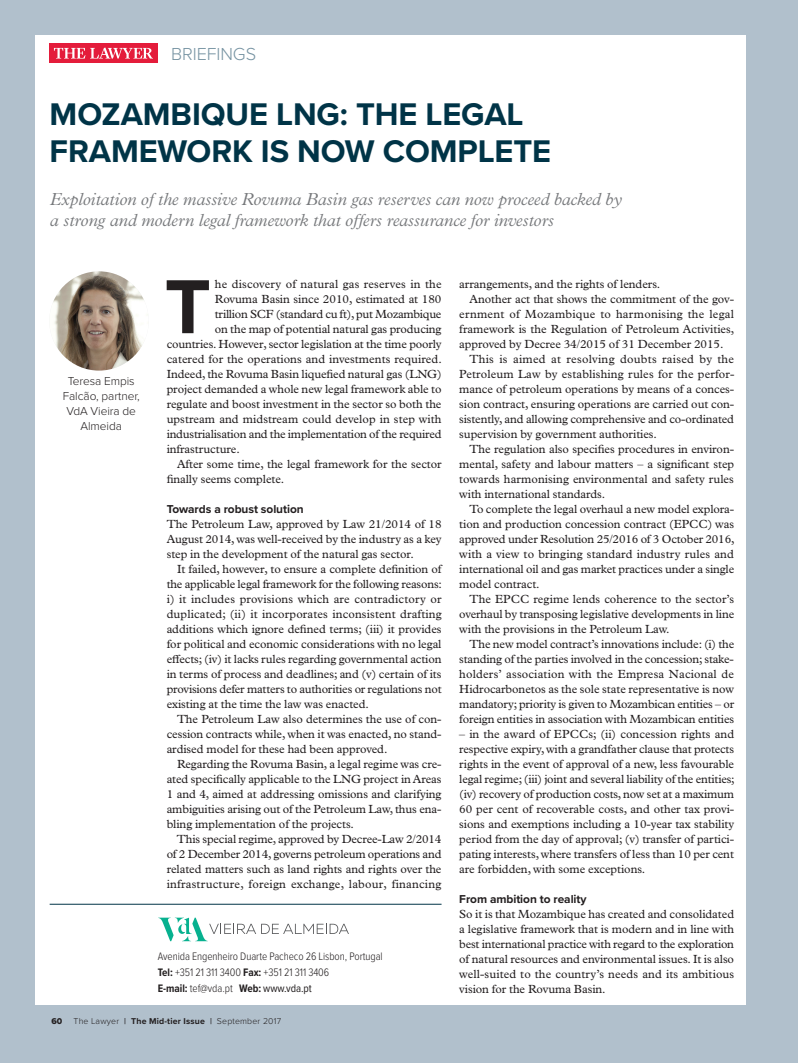
<style>
.page{position:relative;width:798px;height:1063px;background:#fff}
.page>*{position:absolute;margin:0;border:0;box-sizing:border-box;transform-origin:0 0}
.t1{font:700 79.38px "Proxima Nova";color:#231f20}
.t2{font:700 32.5px/37.5px "Proxima Nova";letter-spacing:-.005em;color:#003447}
.t3{font:300 18px "Proxima Nova";letter-spacing:-.005em;color:#7693a2}
.t4{font:italic 300 17.5px/21px "Plantin MT Pro";letter-spacing:-.005em;color:#76787b}
.t5{font:11.88px/15px "Plantin MT Pro";letter-spacing:-.005em;color:#231f20;text-align:justify}
.t6{font:11.88px "Plantin MT Pro";letter-spacing:.02em;color:#231f20}
.t7{font:11.88px "Plantin MT Pro";letter-spacing:.015em;color:#231f20}
.t8{font:300 11.88px/15px "Proxima Nova";letter-spacing:-.005em;color:#231f20;text-align:center}
.t9{font:700 11.88px "Proxima Nova";letter-spacing:-.005em;color:#231f20}
.t10{font:300 11.25px/16.2px "Proxima Nova Cond";letter-spacing:-.005em;color:#231f20}
.t11{font:300 8.75px "Proxima Nova";letter-spacing:.02em;color:#231f20}
.t12{font:8.75px "Proxima Nova Extrabld";color:#231f20}
.s1{font-weight:700}
.s2{font-weight:400}
.s3{font-weight:600}
</style>
<div class="page">
<div style="left:0;top:0;width:797px;height:1063px;background:#b1c0cc"></div>
<div style="left:35px;top:35px;width:710px;height:970px;background:#fff"></div>
<div style="left:49px;top:44px;width:109px;height:19px;background:#e41c3b"></div>
<svg style="left:54px;top:48px;width:99px;height:11px"></svg>
<hr style="left:50px;top:904px;width:391px;height:1px;background:#003447">
<img style="left:49px;top:271px;width:100px;height:100px;border-radius:50px">
<svg style="left:159px;top:918px;width:190px;height:23px"></svg>
<h3 class="t3" style="left:171px;top:41px;width:87px">BRIEFINGS</h3>
<h2 class="t2" style="left:50px;top:95px;width:503px">MOZAMBIQUE LNG: THE LEGAL<br>FRAMEWORK IS NOW COMPLETE</h2>
<h3 class="t4" style="left:50px;top:189px;width:573px">Exploitation of the massive Rovuma Basin gas reserves can now proceed backed by a strong and modern legal framework that offers reassurance for investors</h3>
<p class="t8" style="left:63px;top:372px;width:78px">Teresa Empis<br>Falcão, partner,<br>VdA Vieira de<br>Almeida</p>
<h1 class="t1" style="left:165px;top:248px;width:48px">T</h1>
<p class="t7" style="left:215px;top:277px;width:228px">he discovery of natural gas reserves in the</p>
<p class="t5" style="left:215px;top:292px;width:228px">Rovuma Basin since 2010, estimated at 180</p>
<p class="t5" style="left:215px;top:307px;width:228px">trillion SCF (standard cu ft), put Mozambique</p>
<p class="t5" style="left:215px;top:322px;width:228px">on the map of potential natural gas producing</p>
<p class="t5" style="left:167px;top:337px;width:276px">countries. However, sector legislation at the time poorly</p>
<p class="t5" style="left:167px;top:352px;width:276px">catered for the operations and investments required.</p>
<p class="t5" style="left:167px;top:367px;width:276px">Indeed, the Rovuma Basin liquefied natural gas (LNG)</p>
<p class="t5" style="left:167px;top:382px;width:276px">project demanded a whole new legal framework able to</p>
<p class="t5" style="left:167px;top:397px;width:276px">regulate and boost investment in the sector so both the</p>
<p class="t5" style="left:167px;top:412px;width:276px">upstream and midstream could develop in step with</p>
<p class="t5" style="left:167px;top:427px;width:276px">industrialisation and the implementation of the required</p>
<p class="t5" style="left:167px;top:442px;width:75px">infrastructure.</p>
<p class="t5" style="left:177px;top:457px;width:266px">After some time, the legal framework for the sector</p>
<p class="t5" style="left:167px;top:472px;width:119px">finally seems complete.</p>
<p class="t9" style="left:167px;top:500px;width:138px">Towards a robust solution</p>
<p class="t5" style="left:167px;top:517px;width:276px">The Petroleum Law, approved by Law 21/2014 of 18<br>August 2014, was well-received by the industry as a key step in the development of the natural gas sector.</p>
<p class="t5" style="left:167px;top:562px;width:277px;text-indent:10px">It failed, however, to ensure a complete definition of the applicable legal framework for the following reasons: i) it includes provisions which are contradictory or duplicated; (ii) it incorporates inconsistent drafting additions which ignore defined terms; (iii) it provides for political and economic considerations with no legal effects; (iv) it lacks rules regarding governmental action in terms of process and deadlines; and (v) certain of its provisions defer matters to authorities or regulations not existing at the time the law was enacted.</p>
<p class="t5" style="left:167px;top:712px;width:276px;text-indent:10px">The Petroleum Law also determines the use of con&shy;cession contracts while, when it was enacted, no stand&shy;ardised model for these had been approved.</p>
<p class="t5" style="left:167px;top:757px;width:276px;text-indent:10px">Regarding the Rovuma Basin, a legal regime was cre&shy;ated specifically applicable to the LNG project in Areas 1 and 4, aimed at addressing omissions and clarifying ambiguities arising out of the Petroleum Law, thus ena&shy;bling implementation of the projects.</p>
<p class="t5" style="left:167px;top:832px;width:276px;text-indent:10px">This special regime, approved by Decree-Law 2/2014 of 2 December 2014, governs petroleum operations and related matters such as land rights and rights over the infrastructure, foreign exchange, labour, financing</p>
<p class="t10" style="left:158px;top:947px;width:226px">Avenida Engenheiro Duarte Pacheco 26 Lisbon, Portugal<br><span class="s1">Tel:</span> +351 21 311 3400 <span class="s1">Fax:</span> +351 21 311 3406<br><span class="s1">E-mail:</span> tef@vda.pt <span class="s1">Web:</span> <span class="s2">www.vda.pt</span></p>
<p class="t12" style="left:51px;top:1014px;width:12px">60</p>
<p class="t11" style="left:74px;top:1014px;width:209px">The Lawyer <span class="s3">|</span> <span class="s1">The Mid-tier Issue</span> <span class="s3">|</span> September 2017</p>
<p class="t5" style="left:459px;top:277px;width:202px">arrangements, and the rights of lenders.</p>
<p class="t5" style="left:469px;top:292px;width:266px">Another act that shows the commitment of the gov-</p>
<p class="t6" style="left:459px;top:307px;width:276px">ernment of Mozambique to harmonising the legal</p>
<p class="t5" style="left:459px;top:322px;width:276px">framework is the Regulation of Petroleum Activities,</p>
<p class="t5" style="left:459px;top:337px;width:265px">approved by Decree 34/2015 of 31 December 2015.</p>
<p class="t6" style="left:469px;top:352px;width:266px">This is aimed at resolving doubts raised by the</p>
<p class="t5" style="left:459px;top:367px;width:276px">Petroleum Law by establishing rules for the perfor-</p>
<p class="t5" style="left:459px;top:382px;width:276px">mance of petroleum operations by means of a conces-</p>
<p class="t5" style="left:459px;top:397px;width:276px">sion contract, ensuring operations are carried out con-</p>
<p class="t5" style="left:459px;top:412px;width:276px">sistently, and allowing comprehensive and co-ordinated</p>
<p class="t5" style="left:459px;top:427px;width:199px">supervision by government authorities.</p>
<p class="t5" style="left:469px;top:442px;width:266px">The regulation also specifies procedures in environ-</p>
<p class="t5" style="left:459px;top:457px;width:276px">mental, safety and labour matters – a significant step</p>
<p class="t5" style="left:459px;top:472px;width:276px">towards harmonising environmental and safety rules</p>
<p class="t5" style="left:459px;top:487px;width:147px">with international standards.</p>
<p class="t5" style="left:469px;top:502px;width:266px">To complete the legal overhaul a new model explora-</p>
<p class="t5" style="left:459px;top:517px;width:276px">tion and production concession contract (EPCC) was</p>
<p class="t5" style="left:459px;top:532px;width:277px">approved under Resolution 25/2016 of 3 October 2016,</p>
<p class="t5" style="left:459px;top:547px;width:276px">with a view to bringing standard industry rules and</p>
<p class="t5" style="left:459px;top:562px;width:276px">international oil and gas market practices under a single</p>
<p class="t5" style="left:459px;top:577px;width:82px">model contract.</p>
<p class="t5" style="left:469px;top:592px;width:266px">The EPCC regime lends coherence to the sector’s</p>
<p class="t5" style="left:459px;top:607px;width:276px">overhaul by transposing legislative developments in line</p>
<p class="t5" style="left:459px;top:622px;width:212px">with the provisions in the Petroleum Law.</p>
<p class="t5" style="left:469px;top:637px;width:266px">The new model contract’s innovations include: (i) the</p>
<p class="t5" style="left:459px;top:652px;width:276px">standing of the parties involved in the concession; stake-</p>
<p class="t7" style="left:459px;top:667px;width:276px">holders’ association with the Empresa Nacional de</p>
<p class="t5" style="left:459px;top:682px;width:276px">Hidrocarbonetos as the sole state representative is now</p>
<p class="t5" style="left:459px;top:697px;width:276px">mandatory; priority is given to Mozambican entities – or</p>
<p class="t5" style="left:459px;top:712px;width:276px">foreign entities in association with Mozambican entities</p>
<p class="t5" style="left:459px;top:727px;width:277px">– in the award of EPCCs; (ii) concession rights and respective expiry, with a grandfather clause that protects rights in the event of approval of a new, less favourable legal regime; (iii) joint and several liability of the entities; (iv) recovery of production costs, now set at a maximum 60 per cent of recoverable costs, and other tax provi&shy;sions and exemptions including a 10-year tax stability period from the day of approval; (v) transfer of partici&shy;pating interests, where transfers of less than 10 per cent are forbidden, with some exceptions.</p>
<p class="t9" style="left:459px;top:890px;width:129px">From ambition to reality</p>
<p class="t5" style="left:459px;top:907px;width:276px">So it is that Mozambique has created and consolidated a legislative framework that is modern and in line with best international practice with regard to the exploration of natural resources and environmental issues. It is also well-suited to the country’s needs and its ambitious vision for the Rovuma Basin.</p>
</div>
